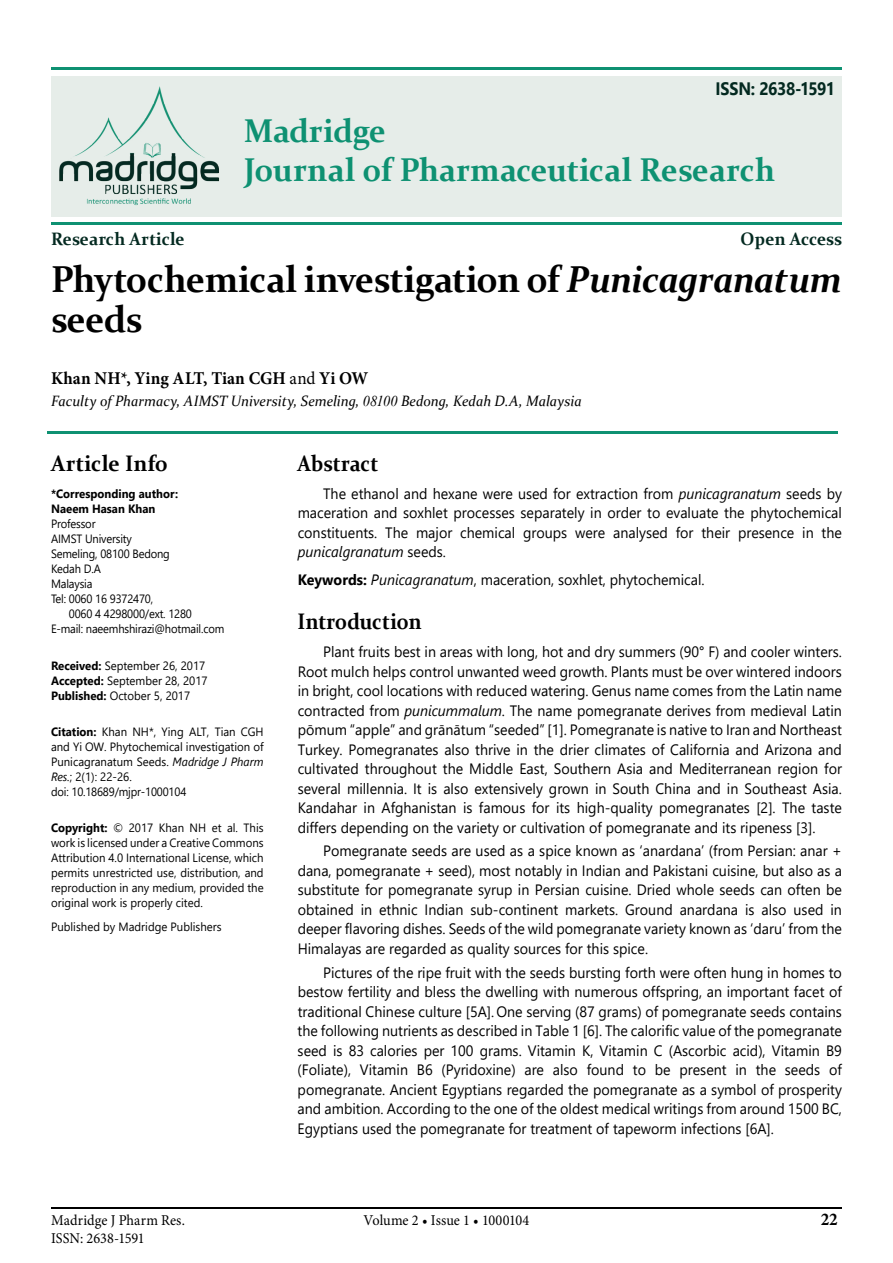
<style>
.page{position:relative;width:893px;height:1263px;background:#fff}
.page>*{position:absolute;margin:0;border:0;box-sizing:border-box;transform-origin:0 0}
.t1{font:700 37.5px/40.5px "Constantia";letter-spacing:-.015em;color:#000;scale:.95 1}
.t2{font:700 33px/39px "Constantia";color:#0e9172;scale:.95 1}
.t3{font:700 22.5px "Constantia";letter-spacing:.005em;color:#000;scale:.9 1}
.t4{font:700 22.5px "Constantia";letter-spacing:.005em;color:#000;scale:.95 1}
.t5{font:700 18px "Minion Pro";letter-spacing:-.005em;color:#000;scale:.95 1}
.t6{font:700 18px "Constantia";color:#032920;scale:.95 1}
.t7{font:700 18px "Segoe UI";letter-spacing:-.025em;color:#032920;scale:.9 1}
.t8{font:15px/19.5px "Segoe UI";color:#000;text-align:justify;scale:.95 1}
.t9{font:italic 15px "Constantia";color:#000;scale:.95 1}
.t10{font:15px "Minion Pro";color:#000;scale:.95 1}
.t11{font:12px/15px "Segoe UI";color:#000;scale:.95 1}
.t12{font:12px/15px "Segoe UI";color:#000;scale:.93 1}
.t13{font:700 12px/15px "Segoe UI";color:#000;scale:.95 1}
.s1{font-style:italic}
.s2{font-weight:400}
.s3{font-family:"Times New Roman"}
.s4{font-weight:700}
</style>
<div class="page">
<hr style="left:51px;top:1208px;width:791px;height:1px;background:#000">
<div style="left:51px;top:76px;width:791px;height:140px;background:#e6ede9"></div>
<hr style="left:51px;top:223px;width:791px;height:2px;background:#0e9172">
<hr style="left:47px;top:431px;width:791px;height:2px;background:#0e9172">
<hr style="left:51px;top:68px;width:791px;height:2px;background:#0e9172">
<img style="left:59px;top:86px;width:160px;height:120px">
<p class="t7" style="left:715px;top:71px;width:134px">ISSN: 2638-1591</p>
<h2 class="t2" style="left:244px;top:109px;width:561px">Madridge<br>Journal of Pharmaceutical Research</h2>
<p class="t6" style="left:51px;top:226px;width:142px">Research Article</p>
<p class="t6" style="left:741px;top:226px;width:108px">Open Access</p>
<h1 class="t1" style="left:51px;top:257px;width:834px">Phytochemical investigation of <span class="s1">Punicagranatum </span>seeds</h1>
<p class="t5" style="left:51px;top:366px;width:335px">Khan NH*, Ying ALT, Tian CGH <span class="s2">and</span> Yi OW</p>
<p class="t9" style="left:51px;top:391px;width:560px">Faculty of Pharmacy, AIMST University, Semeling, <span class="s3">08100</span> Bedong, Kedah D.A, Malaysia</p>
<h3 class="t4" style="left:51px;top:447px;width:125px">Article Info</h3>
<p class="t13" style="left:51px;top:486px;width:135px">*Corresponding author:<br>Naeem Hasan Khan</p>
<p class="t12" style="left:51px;top:516px;width:129px">Professor<br>AIMST University<br>Semeling, 08100 Bedong<br>Kedah D.A<br>Malaysia<br>Tel: 0060 16 9372470,</p>
<p class="t12" style="left:51px;top:606px;width:188px;text-indent:18px">0060 4 4298000/ext. 1280<br>E-mail: naeemhshirazi@hotmail.com</p>
<p class="t11" style="left:51px;top:657px;width:166px"><span class="s4">Received:</span> September 26, 2017<br><span class="s4">Accepted:</span> September 28, 2017<br><span class="s4">Published:</span> October 5, 2017</p>
<p class="t11" style="left:51px;top:723px;width:225px"><span class="s4">Citation:</span> Khan NH*, Ying ALT, Tian CGH and Yi OW. Phytochemical investigation of Punicagranatum Seeds. <span class="s1">Madridge J Pharm Res.</span>; 2(1): 22-26.<br>doi: 10.18689/mjpr-1000104</p>
<p class="t11" style="left:51px;top:819px;width:225px;text-align:justify"><span class="s4">Copyright:</span> © 2017 Khan NH et al. This work is licensed under a Creative Commons Attribution 4.0 International License, which permits unrestricted use, distribution, and reproduction in any medium, provided the original work is properly cited.</p>
<p class="t11" style="left:51px;top:918px;width:181px">Published by Madridge Publishers</p>
<h3 class="t3" style="left:298px;top:447px;width:91px">Abstract</h3>
<p class="t8" style="left:298px;top:482px;width:574px;text-indent:26px">The ethanol and hexane were used for extraction from <span class="s1">punicagranatum</span> seeds by maceration and soxhlet processes separately in order to evaluate the phytochemical constituents. The major chemical groups were analysed for their presence in the <span class="s1">punicalgranatum</span> seeds.</p>
<p class="t8" style="left:298px;top:569px;width:430px"><span class="s4">Keywords:</span> <span class="s1">Punicagranatum</span>, maceration, soxhlet, phytochemical.</p>
<h3 class="t3" style="left:298px;top:606px;width:139px">Introduction</h3>
<p class="t8" style="left:298px;top:641px;width:574px;text-indent:26px">Plant fruits best in areas with long, hot and dry summers (90° F) and cooler winters.<br>Root mulch helps control unwanted weed growth. Plants must be over wintered indoors in bright, cool locations with reduced watering. Genus name comes from the Latin name contracted from <span class="s1">punicummalum</span>. The name pomegranate derives from medieval Latin pōmum “apple” and grānātum “seeded” [1]. Pomegranate is native to Iran and Northeast Turkey. Pomegranates also thrive in the drier climates of California and Arizona and cultivated throughout the Middle East, Southern Asia and Mediterranean region for several millennia. It is also extensively grown in South China and in Southeast Asia.<br>Kandahar in Afghanistan is famous for its high-quality pomegranates [2]. The taste differs depending on the variety or cultivation of pomegranate and its ripeness [3].</p>
<p class="t8" style="left:298px;top:840px;width:574px;text-indent:26px">Pomegranate seeds are used as a spice known as ‘anardana’ (from Persian: anar + dana, pomegranate + seed), most notably in Indian and Pakistani cuisine, but also as a substitute for pomegranate syrup in Persian cuisine. Dried whole seeds can often be obtained in ethnic Indian sub-continent markets. Ground anardana is also used in deeper flavoring dishes. Seeds of the wild pomegranate variety known as ‘daru’ from the Himalayas are regarded as quality sources for this spice.</p>
<p class="t8" style="left:298px;top:961px;width:574px;text-indent:26px">Pictures of the ripe fruit with the seeds bursting forth were often hung in homes to bestow fertility and bless the dwelling with numerous offspring, an important facet of traditional Chinese culture [5A].One serving (87 grams) of pomegranate seeds contains the following nutrients as described in Table 1 [6]. The calorific value of the pomegranate seed is 83 calories per 100 grams. Vitamin K, Vitamin C (Ascorbic acid), Vitamin B9 (Foliate), Vitamin B6 (Pyridoxine) are also found to be present in the seeds of pomegranate. Ancient Egyptians regarded the pomegranate as a symbol of prosperity and ambition. According to the one of the oldest medical writings from around 1500 BC, Egyptians used the pomegranate for treatment of tapeworm infections [6A].</p>
<p class="t10" style="left:51px;top:1210px;width:142px">Madridge J Pharm Res.</p>
<p class="t10" style="left:364px;top:1210px;width:176px">Volume 2 • Issue 1 • 1000104</p>
<p class="t5" style="left:821px;top:1206px;width:19px">22</p>
<p class="t10" style="left:51px;top:1228px;width:100px">ISSN: 2638-1591</p>
</div>
